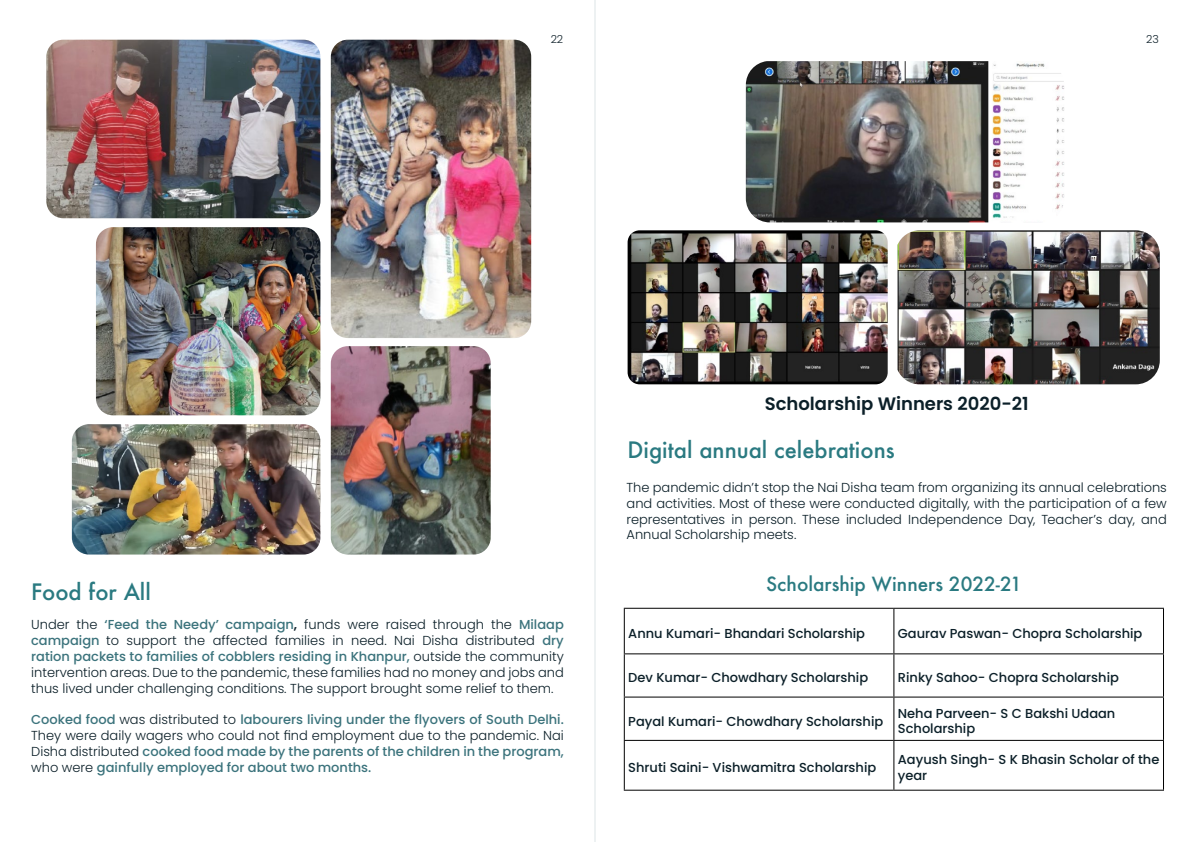
<style>
.page{position:relative;width:1191px;height:842px;background:#fff}
.page>*{position:absolute;margin:0;border:0;box-sizing:border-box;transform-origin:0 0}
.t1{font:500 22px "Futura";color:#2a7a81}
.t2{font:500 19px "Futura";color:#2a7a81}
.t3{font:600 18px "Poppins";color:#0b1f28}
.t4{font:300 13px/16px "Poppins";color:#0b1f28;text-align:justify}
.t5{font:500 13px/15.6px "Poppins";color:#0b1f28}
.t6{font:500 13px/16px "Poppins";color:#3b737c;text-align:justify}
.t7{font:300 11px "Poppins";color:#0f212a}
.s1{font-weight:500;color:#3b737c}
.s2{font-weight:600}
.s3{font-weight:300;color:#0b1f28}
</style>
<div class="page">
<hr style="left:594px;top:0;width:1px;height:842px;background:#4a737b">
<img style="left:96px;top:227px;width:224px;height:188px">
<img style="left:331px;top:40px;width:200px;height:298px">
<img style="left:46px;top:40px;width:274px;height:178px">
<img style="left:72px;top:424px;width:248px;height:130px">
<img style="left:331px;top:346px;width:160px;height:208px">
<img style="left:627px;top:230px;width:260px;height:154px">
<img style="left:746px;top:61px;width:318px;height:161px">
<img style="left:897px;top:230px;width:262px;height:154px">
<hr style="left:624px;top:608px;width:270px;height:1px;background:#000">
<hr style="left:624px;top:609px;width:1px;height:44px;background:#000">
<hr style="left:894px;top:608px;width:270px;height:1px;background:#000">
<hr style="left:893px;top:609px;width:1px;height:44px;background:#000">
<hr style="left:1163px;top:609px;width:1px;height:44px;background:#000">
<hr style="left:624px;top:653px;width:270px;height:1px;background:#000">
<hr style="left:624px;top:654px;width:1px;height:42px;background:#000">
<hr style="left:894px;top:653px;width:270px;height:1px;background:#000">
<hr style="left:893px;top:654px;width:1px;height:42px;background:#000">
<hr style="left:1163px;top:654px;width:1px;height:42px;background:#000">
<hr style="left:624px;top:696px;width:270px;height:1px;background:#000">
<hr style="left:624px;top:697px;width:1px;height:43px;background:#000">
<hr style="left:894px;top:696px;width:270px;height:1px;background:#000">
<hr style="left:893px;top:697px;width:1px;height:43px;background:#000">
<hr style="left:1163px;top:697px;width:1px;height:43px;background:#000">
<hr style="left:624px;top:740px;width:270px;height:1px;background:#000">
<hr style="left:624px;top:741px;width:1px;height:49px;background:#000">
<hr style="left:894px;top:740px;width:270px;height:1px;background:#000">
<hr style="left:893px;top:741px;width:1px;height:49px;background:#000">
<hr style="left:1163px;top:741px;width:1px;height:49px;background:#000">
<hr style="left:624px;top:790px;width:270px;height:1px;background:#000">
<hr style="left:894px;top:790px;width:270px;height:1px;background:#000">
<p class="t7" style="left:550px;top:33px;width:14px">22</p>
<p class="t7" style="left:1146px;top:33px;width:14px">23</p>
<h1 class="t1" style="left:31px;top:577px;width:121px">Food for All</h1>
<p class="t4" style="left:31px;top:616px;width:534px">Under the <span class="s1">‘Feed the Needy’ campaign</span><span class="s2">,</span> funds were raised through the <span class="s1">Milaap campaign</span> to support the affected families in need. Nai Disha distributed <span class="s1">dry ration packets to families of cobblers residing in Khanpur,</span> outside the community intervention areas. Due to the pandemic, these families had no money and jobs and thus lived under challenging conditions. The support brought some relief to them.</p>
<p class="t6" style="left:31px;top:711px;width:534px">Cooked food <span class="s3">was distributed to</span> labourers living under the flyovers of South Delhi.<br><span class="s3">They were daily wagers who could not find employment due to the pandemic. Nai Disha distributed</span> cooked food made by the parents of the children in the program, <span class="s3">who were</span> gainfully employed for about two months.</p>
<h3 class="t3" style="left:764px;top:393px;width:265px">Scholarship Winners 2020-21</h3>
<h1 class="t1" style="left:627px;top:434px;width:269px">Digital annual celebrations</h1>
<p class="t4" style="left:626px;top:480px;width:542px;line-height:15.6px">The pandemic didn’t stop the Nai Disha team from organizing its annual celebrations and activities. Most of these were conducted digitally, with the participation of a few representatives in person. These included Independence Day, Teacher’s day, and Annual Scholarship meets.</p>
<h2 class="t2" style="left:766px;top:571px;width:257px">Scholarship Winners 2022-21</h2>
<p class="t5" style="left:628px;top:626px;width:238px">Annu Kumari- Bhandari Scholarship</p>
<p class="t5" style="left:898px;top:626px;width:246px">Gaurav Paswan- Chopra Scholarship</p>
<p class="t5" style="left:628px;top:670px;width:241px">Dev Kumar- Chowdhary Scholarship</p>
<p class="t5" style="left:898px;top:670px;width:222px">Rinky Sahoo- Chopra Scholarship</p>
<p class="t5" style="left:628px;top:713px;width:256px">Payal Kumari- Chowdhary Scholarship</p>
<p class="t5" style="left:898px;top:705px;width:219px">Neha Parveen- S C Bakshi Udaan<br>Scholarship</p>
<p class="t5" style="left:628px;top:760px;width:249px">Shruti Saini- Vishwamitra Scholarship</p>
<p class="t5" style="left:898px;top:752px;width:263px">Aayush Singh- S K Bhasin Scholar of the year</p>
</div>
